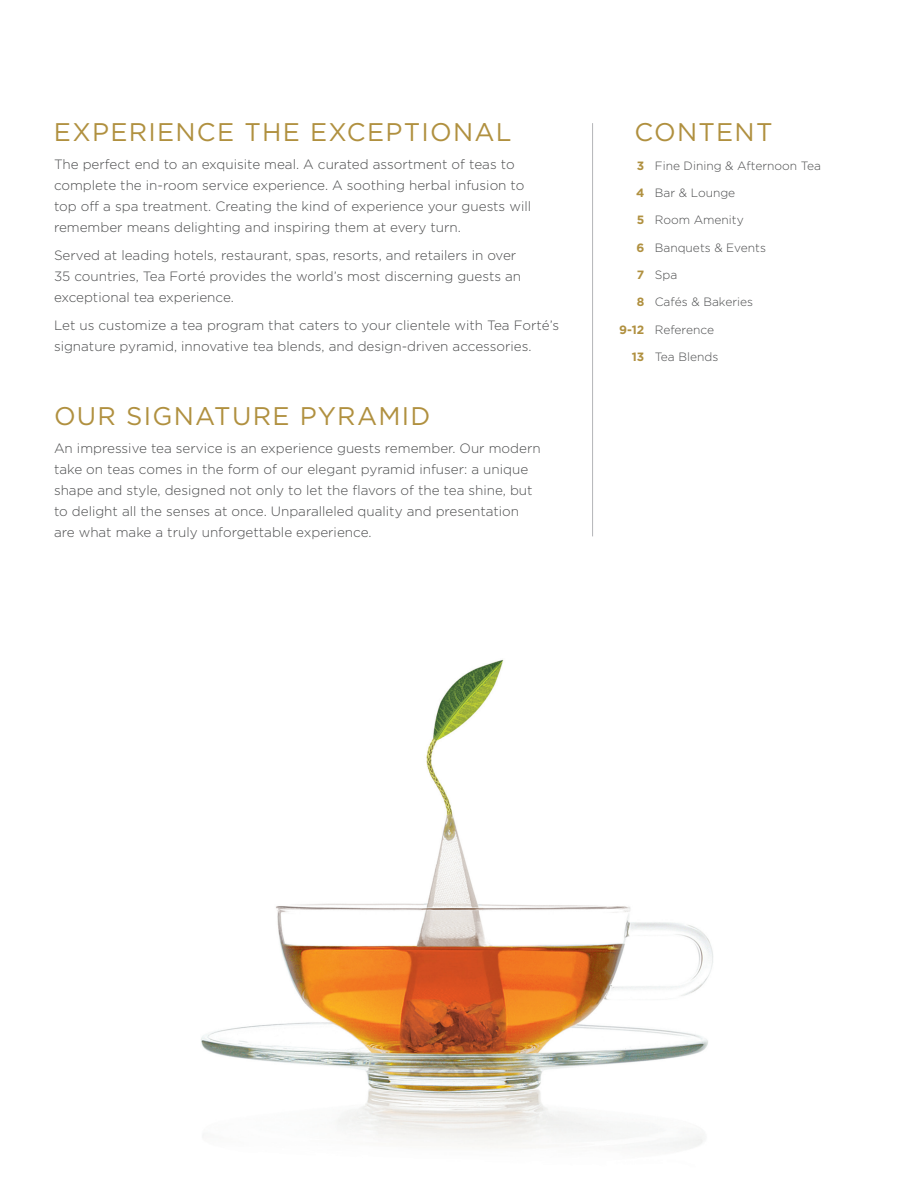
<style>
.page{position:relative;width:918px;height:1188px;background:#fff}
.page>*{position:absolute;margin:0;border:0;box-sizing:border-box;transform-origin:0 0}
.t1{font:25.5px "Gotham HTF";letter-spacing:.05em;color:#b0903f}
.t2{font:300 13.5px/21px "Gotham HTF";color:#4b4c4d}
.t3{font:300 12px "Gotham HTF";color:#4b4c4d}
.s1{font-weight:700;color:#b0903f}
</style>
<div class="page">
<img style="left:201px;top:659px;width:512px;height:489px">
<hr style="left:592px;top:123px;width:1px;height:413px;background:#b4b5b8">
<h1 class="t1" style="left:54px;top:118px;width:459px">EXPERIENCE THE EXCEPTIONAL</h1>
<h1 class="t1" style="left:634px;top:118px;width:140px">CONTENT</h1>
<p class="t2" style="left:54px;top:154px;width:479px">The perfect end to an exquisite meal. A curated assortment of teas to complete the in-room service experience. A soothing herbal infusion to top off a spa treatment. Creating the kind of experience your guests will remember means delighting and inspiring them at every turn.</p>
<p class="t2" style="left:54px;top:244px;width:469px">Served at leading hotels, restaurant, spas, resorts, and retailers in over<br>35 countries, Tea Forté provides the world’s most discerning guests an exceptional tea experience.</p>
<p class="t2" style="left:54px;top:314px;width:507px">Let us customize a tea program that caters to your clientele with Tea Forté’s signature pyramid, innovative tea blends, and design-driven accessories.</p>
<p class="t3" style="left:637px;top:159px;width:186px"><span class="s1">3</span> Fine Dining &amp; Afternoon Tea</p>
<p class="t3" style="left:636px;top:186px;width:101px"><span class="s1">4</span> Bar &amp; Lounge</p>
<p class="t3" style="left:637px;top:214px;width:109px"><span class="s1">5</span> Room Amenity</p>
<p class="t3" style="left:636px;top:241px;width:131px"><span class="s1">6</span> Banquets &amp; Events</p>
<p class="t3" style="left:637px;top:268px;width:42px"><span class="s1">7</span> Spa</p>
<p class="t3" style="left:637px;top:296px;width:118px"><span class="s1">8</span> Cafés &amp; Bakeries</p>
<p class="t3" style="left:619px;top:323px;width:96px"><span class="s1">9-12</span> Reference</p>
<p class="t3" style="left:632px;top:350px;width:88px"><span class="s1">13</span> Tea Blends</p>
<h1 class="t1" style="left:54px;top:402px;width:378px">OUR SIGNATURE PYRAMID</h1>
<p class="t2" style="left:54px;top:438px;width:488px">An impressive tea service is an experience guests remember. Our modern take on teas comes in the form of our elegant pyramid infuser: a unique shape and style, designed not only to let the flavors of the tea shine, but to delight all the senses at once. Unparalleled quality and presentation are what make a truly unforgettable experience.</p>
</div>
